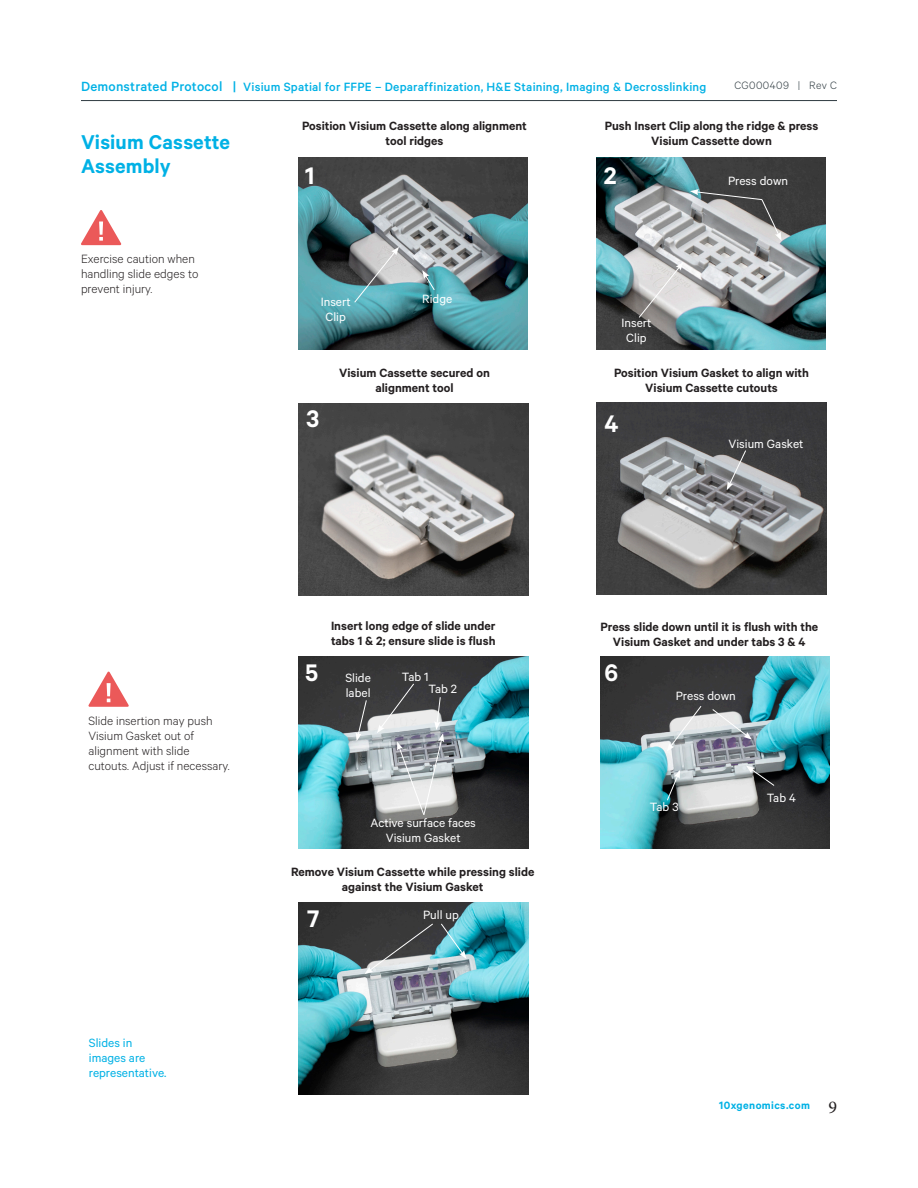
<style>
.page{position:relative;width:918px;height:1188px;background:#fff}
.page>*{position:absolute;margin:0;border:0;box-sizing:border-box;transform-origin:0 0}
.t1{font:600 27px "Calibre";color:#fff}
.Section_Header{font:600 22.5px/24px "Calibre";letter-spacing:.005em;color:#00b1e5}
.t2{font:18px "Minion Pro";color:#231f20}
.Small_Caption_-_Bold{font:600 13.5px/15px "Calibre";color:#231f20;text-align:center}
.Small_Caption_-_Ligh{font:300 13.5px/15px "Calibre";color:#231f20}
.Small_Caption_-_Ligh-2{font:13.5px/15px "Calibre";color:#fff;text-align:center}
.t3{font:500 13.5px "Calibre";letter-spacing:.015em;color:#00b1e5}
.Small_Caption_-_Ligh-3{font:13.5px/15px "Calibre";color:#00b1e5}
.t4{font:600 12px "Calibre";letter-spacing:.035em;color:#00b1e5}
.t5{font:300 12px "Calibre";letter-spacing:.035em;color:#2f3b41}
.s1{font-size:15px}
</style>
<div class="page">
<hr style="left:81px;top:100px;width:756px;height:1px;background:#2f3b41">
<img style="left:596px;top:403px;width:231px;height:191px">
<img style="left:298px;top:404px;width:231px;height:191px">
<svg style="left:727px;top:450px;width:20px;height:40px"></svg>
<img style="left:299px;top:657px;width:229px;height:192px">
<svg style="left:303px;top:683px;width:141px;height:144px;background:#778e92"></svg>
<img style="left:600px;top:657px;width:230px;height:192px">
<svg style="left:666px;top:770px;width:14px;height:31px"></svg>
<svg style="left:746px;top:766px;width:29px;height:21px"></svg>
<svg style="left:712px;top:708px;width:40px;height:32px"></svg>
<svg style="left:667px;top:705px;width:35px;height:47px;background:#a0a3a6"></svg>
<img style="left:299px;top:903px;width:229px;height:192px">
<svg style="left:364px;top:923px;width:70px;height:51px;background:#686a6b"></svg>
<svg style="left:440px;top:923px;width:26px;height:36px"></svg>
<img style="left:596px;top:158px;width:230px;height:192px">
<svg style="left:638px;top:262px;width:46px;height:56px;background:#c8c6c6"></svg>
<svg style="left:670px;top:189px;width:112px;height:58px;background:#989a9b"></svg>
<img style="left:298px;top:158px;width:230px;height:192px">
<svg style="left:422px;top:270px;width:13px;height:21px"></svg>
<svg style="left:354px;top:247px;width:45px;height:56px;background:#92adb1"></svg>
<svg style="left:88px;top:672px;width:41px;height:35px"></svg>
<svg style="left:81px;top:210px;width:40px;height:35px"></svg>
<p class="t3" style="left:81px;top:79px;width:627px"><span class="s1">Demonstrated Protocol |</span> Visium Spatial for FFPE – Deparaffinization, H&amp;E Staining, Imaging &amp; Decrosslinking</p>
<p class="t5" style="left:734px;top:78px;width:104px">CG000409 | Rev C</p>
<p class="Section_Header" style="left:81px;top:130px;width:151px">Visium Cassette<br>Assembly</p>
<p class="Small_Caption_-_Ligh" style="left:81px;top:251px;width:119px">Exercise caution when handling slide edges to prevent injury.</p>
<p class="Small_Caption_-_Bold" style="left:302px;top:118px;width:226px">Position Visium Cassette along alignment tool ridges</p>
<p class="Small_Caption_-_Bold" style="left:605px;top:118px;width:215px">Push Insert Clip along the ridge &amp; press<br>Visium Cassette down</p>
<p class="t1" style="left:604px;top:159px;width:14px">2</p>
<p class="t1" style="left:305px;top:159px;width:11px">1</p>
<p class="Small_Caption_-_Ligh-2" style="left:728px;top:173px;width:62px">Press down</p>
<p class="Small_Caption_-_Ligh-2" style="left:321px;top:293px;width:32px">Insert</p>
<p class="Small_Caption_-_Ligh-2" style="left:422px;top:291px;width:31px">Ridge</p>
<p class="Small_Caption_-_Ligh-2" style="left:326px;top:308px;width:22px">Clip</p>
<p class="Small_Caption_-_Bold" style="left:339px;top:365px;width:152px">Visium Cassette secured on alignment tool</p>
<p class="Small_Caption_-_Ligh-2" style="left:621px;top:315px;width:32px">Insert<br>Clip</p>
<p class="Small_Caption_-_Bold" style="left:614px;top:365px;width:197px">Position Visium Gasket to align with<br>Visium Cassette cutouts</p>
<p class="t1" style="left:306px;top:403px;width:14px">3</p>
<p class="t1" style="left:604px;top:407px;width:16px">4</p>
<p class="Small_Caption_-_Ligh-2" style="left:729px;top:435px;width:76px">Visium Gasket</p>
<p class="Small_Caption_-_Ligh" style="left:88px;top:713px;width:143px">Slide insertion may push<br>Visium Gasket out of alignment with slide cutouts. Adjust if necessary.</p>
<p class="Small_Caption_-_Ligh-3" style="left:89px;top:1035px;width:79px">Slides in images are representative.</p>
<p class="t1" style="left:305px;top:657px;width:15px">5</p>
<p class="Small_Caption_-_Bold" style="left:331px;top:618px;width:166px;text-align:left">Insert long edge of slide under tabs 1 &amp; 2; ensure slide is flush</p>
<p class="Small_Caption_-_Ligh-2" style="left:345px;top:670px;width:27px">Slide</p>
<p class="Small_Caption_-_Ligh-2" style="left:402px;top:669px;width:28px">Tab 1</p>
<p class="Small_Caption_-_Ligh-2" style="left:346px;top:685px;width:26px">label</p>
<p class="Small_Caption_-_Ligh-2" style="left:428px;top:681px;width:30px">Tab 2</p>
<p class="Small_Caption_-_Ligh-2" style="left:370px;top:815px;width:107px">Active surface faces<br>Visium Gasket</p>
<p class="Small_Caption_-_Bold" style="left:291px;top:864px;width:245px">Remove Visium Cassette while pressing slide against the Visium Gasket</p>
<p class="t1" style="left:307px;top:903px;width:14px">7</p>
<p class="Small_Caption_-_Ligh-2" style="left:423px;top:907px;width:37px">Pull up</p>
<p class="Small_Caption_-_Bold" style="left:600px;top:618px;width:219px">Press slide down until it is flush with the<br>Visium Gasket and under tabs 3 &amp; 4</p>
<p class="t1" style="left:604px;top:656px;width:15px">6</p>
<p class="Small_Caption_-_Ligh-2" style="left:676px;top:688px;width:62px">Press down</p>
<p class="Small_Caption_-_Ligh-2" style="left:650px;top:799px;width:30px">Tab 3</p>
<p class="Small_Caption_-_Ligh-2" style="left:767px;top:790px;width:31px">Tab 4</p>
<p class="t4" style="left:719px;top:1098px;width:92px">10xgenomics.com</p>
<h3 class="t2" style="left:828px;top:1095px;width:10px">9</h3>
</div>
